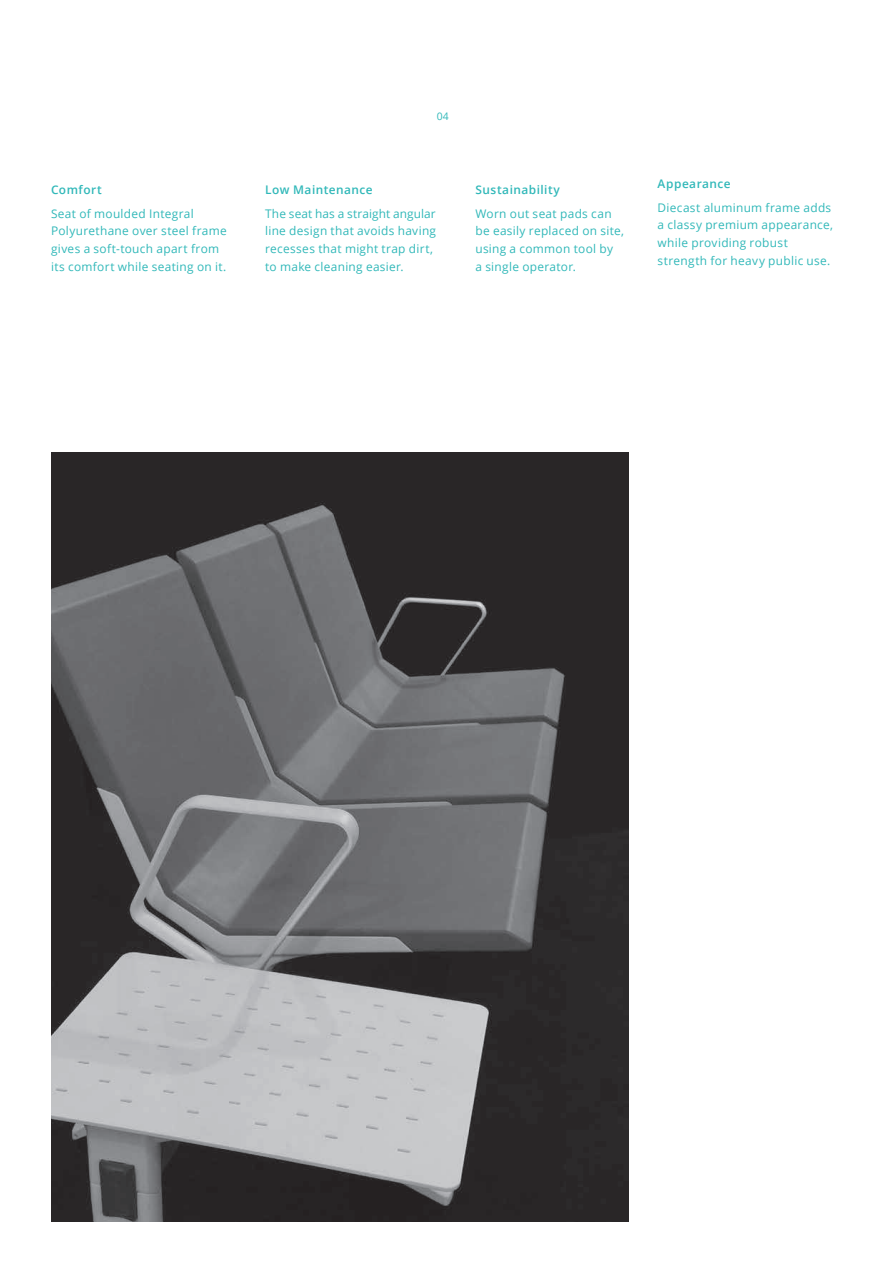
<style>
.page{position:relative;width:893px;height:1263px;background:#fff}
.page>*{position:absolute;margin:0;border:0;box-sizing:border-box;transform-origin:0 0}
.t1{font:11.85px/17.9px "Open Sans";letter-spacing:.025em;color:#31b8b9}
.t2{font:600 11.85px "Open Sans";letter-spacing:.04em;color:#31b8b9}
.t3{font:10.35px "Open Sans";color:#31b8b9}
</style>
<div class="page">
<img style="left:51px;top:452px;width:577px;height:770px">
<p class="t2" style="left:51px;top:181px;width:52px">Comfort</p>
<p class="t1" style="left:51px;top:204px;width:177px">Seat of moulded Integral<br>Polyurethane over steel frame gives a soft-touch apart from its comfort while seating on it.</p>
<p class="t3" style="left:437px;top:109px;width:13px">04</p>
<p class="t2" style="left:265px;top:181px;width:109px">Low Maintenance</p>
<p class="t1" style="left:265px;top:204px;width:172px">The seat has a straight angular line design that avoids having recesses that might trap dirt, to make cleaning easier.</p>
<p class="t2" style="left:475px;top:181px;width:86px">Sustainability</p>
<p class="t1" style="left:475px;top:204px;width:150px">Worn out seat pads can be easily replaced on site, using a common tool by<br>a single operator.</p>
<p class="t2" style="left:658px;top:175px;width:75px">Appearance</p>
<p class="t1" style="left:658px;top:198px;width:177px">Diecast aluminum frame adds a classy premium appearance, while providing robust strength for heavy public use.</p>
</div>
